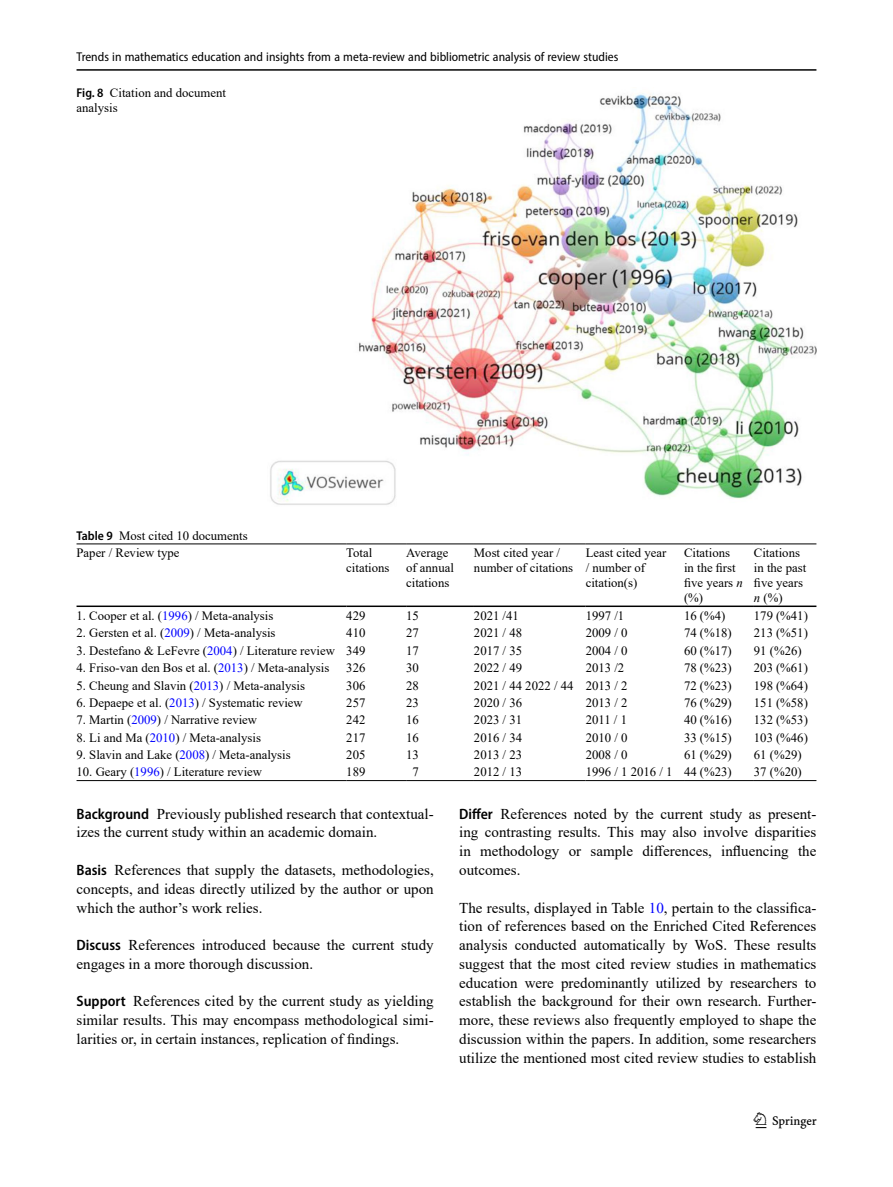
<style>
.page{position:relative;width:893px;height:1187px;background:#fff}
.page>*{position:absolute;margin:0;border:0;box-sizing:border-box;transform-origin:0 0}
.t1{font:22.5px "Springnew";color:#000}
.Formalpara_RuninHead{font:15px/18.8px "Times New Roman";color:#000;text-align:justify}
.Body_Text{font:15px/18.8px "Times New Roman";color:#000;text-align:justify}
.Table_Body{font:12.75px "Times New Roman";color:#000}
.Table_Head{font:12.75px/15px "Times New Roman";color:#000}
.t2{font:semi-condensed 12.75px "Myriad Pro";color:#000}
.Figure_Caption_Side{font:12.75px/15px "Times New Roman";color:#000}
.Table_Caption{font:12.75px "Times New Roman";color:#000}
.s1{font-family:"Myriad Pro";font-weight:600;font-stretch:semi-condensed}
.s2{font-style:italic}
.s3{color:#00f}
</style>
<div class="page">
<hr style="left:77px;top:69px;width:739px;height:2px;background:#000">
<hr style="left:77px;top:605px;width:269px;height:2px;background:#000">
<hr style="left:346px;top:543px;width:60px;height:1px;background:#000">
<hr style="left:346px;top:605px;width:60px;height:2px;background:#000">
<hr style="left:406px;top:543px;width:68px;height:1px;background:#000">
<hr style="left:406px;top:605px;width:68px;height:2px;background:#000">
<hr style="left:474px;top:543px;width:112px;height:1px;background:#000">
<hr style="left:474px;top:605px;width:112px;height:2px;background:#000">
<hr style="left:586px;top:543px;width:98px;height:1px;background:#000">
<hr style="left:586px;top:605px;width:98px;height:2px;background:#000">
<hr style="left:684px;top:543px;width:70px;height:1px;background:#000">
<hr style="left:684px;top:605px;width:70px;height:2px;background:#000">
<hr style="left:754px;top:543px;width:62px;height:1px;background:#000">
<hr style="left:754px;top:605px;width:62px;height:2px;background:#000">
<hr style="left:77px;top:780px;width:269px;height:1px;background:#000">
<hr style="left:346px;top:780px;width:60px;height:1px;background:#000">
<hr style="left:406px;top:780px;width:68px;height:1px;background:#000">
<hr style="left:474px;top:780px;width:112px;height:1px;background:#000">
<hr style="left:586px;top:780px;width:98px;height:1px;background:#000">
<hr style="left:684px;top:780px;width:70px;height:1px;background:#000">
<hr style="left:754px;top:780px;width:62px;height:1px;background:#000">
<hr style="left:77px;top:543px;width:269px;height:1px;background:#000">
<img style="left:270px;top:94px;width:546px;height:411px">
<p class="t2" style="left:77px;top:49px;width:543px">Trends in mathematics education and insights from a meta-review and bibliometric analysis of review studies</p>
<p class="Figure_Caption_Side" style="left:77px;top:84px;width:151px"><span class="s1">Fig. 8</span> Citation and document analysis</p>
<p class="Table_Caption" style="left:77px;top:526px;width:173px"><span class="s1">Table 9</span> Most cited 10 documents</p>
<p class="Table_Head" style="left:77px;top:545px;width:105px">Paper / Review type</p>
<p class="Table_Head" style="left:346px;top:545px;width:45px">Total citations</p>
<p class="Table_Head" style="left:406px;top:545px;width:49px">Average of annual citations</p>
<p class="Table_Head" style="left:474px;top:545px;width:101px">Most cited year / number of citations</p>
<p class="Table_Head" style="left:586px;top:545px;width:82px">Least cited year / number of citation(s)</p>
<p class="Table_Head" style="left:684px;top:545px;width:60px">Citations in the first five years <span class="s2">n </span>(%)</p>
<p class="Table_Head" style="left:754px;top:545px;width:54px">Citations in the past five years <span class="s2">n</span> (%)</p>
<p class="Table_Body" style="left:77px;top:607px;width:198px">1. Cooper et al. (<span class="s3">1996</span>) / Meta-analysis</p>
<p class="Table_Body" style="left:346px;top:607px;width:21px">429</p>
<p class="Table_Body" style="left:406px;top:607px;width:14px">15</p>
<p class="Table_Body" style="left:474px;top:607px;width:46px">2021 /41</p>
<p class="Table_Body" style="left:586px;top:607px;width:40px">1997 /1</p>
<p class="Table_Body" style="left:684px;top:607px;width:43px">16 (%4)</p>
<p class="Table_Body" style="left:754px;top:607px;width:56px">179 (%41)</p>
<p class="Table_Body" style="left:77px;top:624px;width:200px">2. Gersten et al. (<span class="s3">2009</span>) / Meta-analysis</p>
<p class="Table_Body" style="left:346px;top:624px;width:21px">410</p>
<p class="Table_Body" style="left:406px;top:624px;width:14px">27</p>
<p class="Table_Body" style="left:474px;top:624px;width:50px">2021 / 48</p>
<p class="Table_Body" style="left:586px;top:624px;width:43px">2009 / 0</p>
<p class="Table_Body" style="left:684px;top:624px;width:49px">74 (%18)</p>
<p class="Table_Body" style="left:754px;top:624px;width:55px">213 (%51)</p>
<p class="Table_Body" style="left:77px;top:641px;width:260px">3. Destefano &amp; LeFevre (<span class="s3">2004</span>) / Literature review</p>
<p class="Table_Body" style="left:346px;top:641px;width:21px">349</p>
<p class="Table_Body" style="left:406px;top:641px;width:14px">17</p>
<p class="Table_Body" style="left:474px;top:641px;width:50px">2017 / 35</p>
<p class="Table_Body" style="left:586px;top:641px;width:43px">2004 / 0</p>
<p class="Table_Body" style="left:684px;top:641px;width:49px">60 (%17)</p>
<p class="Table_Body" style="left:754px;top:641px;width:49px">91 (%26)</p>
<p class="Table_Body" style="left:77px;top:659px;width:254px">4. Friso-van den Bos et al. (<span class="s3">2013</span>) / Meta-analysis</p>
<p class="Table_Body" style="left:346px;top:659px;width:21px">326</p>
<p class="Table_Body" style="left:406px;top:659px;width:14px">30</p>
<p class="Table_Body" style="left:474px;top:659px;width:50px">2022 / 49</p>
<p class="Table_Body" style="left:586px;top:659px;width:40px">2013 /2</p>
<p class="Table_Body" style="left:684px;top:659px;width:49px">78 (%23)</p>
<p class="Table_Body" style="left:754px;top:659px;width:56px">203 (%61)</p>
<p class="Table_Body" style="left:77px;top:676px;width:230px">5. Cheung and Slavin (<span class="s3">2013</span>) / Meta-analysis</p>
<p class="Table_Body" style="left:346px;top:676px;width:21px">306</p>
<p class="Table_Body" style="left:406px;top:676px;width:14px">28</p>
<p class="Table_Body" style="left:474px;top:676px;width:101px">2021 / 44 2022 / 44</p>
<p class="Table_Body" style="left:586px;top:676px;width:43px">2013 / 2</p>
<p class="Table_Body" style="left:684px;top:676px;width:49px">72 (%23)</p>
<p class="Table_Body" style="left:754px;top:676px;width:56px">198 (%64)</p>
<p class="Table_Body" style="left:77px;top:693px;width:228px">6. Depaepe et al. (<span class="s3">2013</span>) / Systematic review</p>
<p class="Table_Body" style="left:346px;top:693px;width:21px">257</p>
<p class="Table_Body" style="left:406px;top:693px;width:14px">23</p>
<p class="Table_Body" style="left:474px;top:693px;width:50px">2020 / 36</p>
<p class="Table_Body" style="left:586px;top:693px;width:43px">2013 / 2</p>
<p class="Table_Body" style="left:684px;top:693px;width:49px">76 (%29)</p>
<p class="Table_Body" style="left:754px;top:693px;width:55px">151 (%58)</p>
<p class="Table_Body" style="left:77px;top:711px;width:182px">7. Martin (<span class="s3">2009</span>) / Narrative review</p>
<p class="Table_Body" style="left:346px;top:711px;width:21px">242</p>
<p class="Table_Body" style="left:406px;top:711px;width:14px">16</p>
<p class="Table_Body" style="left:474px;top:711px;width:50px">2023 / 31</p>
<p class="Table_Body" style="left:586px;top:711px;width:43px">2011 / 1</p>
<p class="Table_Body" style="left:684px;top:711px;width:49px">40 (%16)</p>
<p class="Table_Body" style="left:754px;top:711px;width:55px">132 (%53)</p>
<p class="Table_Body" style="left:77px;top:728px;width:186px">8. Li and Ma (<span class="s3">2010</span>) / Meta-analysis</p>
<p class="Table_Body" style="left:346px;top:728px;width:21px">217</p>
<p class="Table_Body" style="left:406px;top:728px;width:14px">16</p>
<p class="Table_Body" style="left:474px;top:728px;width:50px">2016 / 34</p>
<p class="Table_Body" style="left:586px;top:728px;width:43px">2010 / 0</p>
<p class="Table_Body" style="left:684px;top:728px;width:49px">33 (%15)</p>
<p class="Table_Body" style="left:754px;top:728px;width:56px">103 (%46)</p>
<p class="Table_Body" style="left:77px;top:745px;width:216px">9. Slavin and Lake (<span class="s3">2008</span>) / Meta-analysis</p>
<p class="Table_Body" style="left:346px;top:745px;width:21px">205</p>
<p class="Table_Body" style="left:406px;top:745px;width:14px">13</p>
<p class="Table_Body" style="left:474px;top:745px;width:50px">2013 / 23</p>
<p class="Table_Body" style="left:586px;top:745px;width:43px">2008 / 0</p>
<p class="Table_Body" style="left:684px;top:745px;width:49px">61 (%29)</p>
<p class="Table_Body" style="left:754px;top:745px;width:49px">61 (%29)</p>
<p class="Table_Body" style="left:77px;top:763px;width:187px">10. Geary (<span class="s3">1996</span>) / Literature review</p>
<p class="Table_Body" style="left:346px;top:763px;width:21px">189</p>
<p class="Table_Body" style="left:412px;top:763px;width:8px">7</p>
<p class="Table_Body" style="left:474px;top:763px;width:50px">2012 / 13</p>
<p class="Table_Body" style="left:586px;top:763px;width:88px">1996 / 1 2016 / 1</p>
<p class="Table_Body" style="left:684px;top:763px;width:49px">44 (%23)</p>
<p class="Table_Body" style="left:754px;top:763px;width:49px">37 (%20)</p>
<p class="Formalpara_RuninHead" style="left:77px;top:803px;width:359px"><span class="s1">Background</span> Previously published research that contextual&shy;izes the current study within an academic domain.</p>
<p class="Formalpara_RuninHead" style="left:77px;top:860px;width:359px"><span class="s1">Basis</span> References that supply the datasets, methodologies, concepts, and ideas directly utilized by the author or upon which the author’s work relies.</p>
<p class="Formalpara_RuninHead" style="left:77px;top:935px;width:359px"><span class="s1">Discuss</span> References introduced because the current study engages in a more thorough discussion.</p>
<p class="Formalpara_RuninHead" style="left:77px;top:991px;width:359px"><span class="s1">Support</span> References cited by the current study as yielding similar results. This may encompass methodological simi&shy;larities or, in certain instances, replication of findings.</p>
<p class="Formalpara_RuninHead" style="left:459px;top:803px;width:359px"><span class="s1">Differ</span> References noted by the current study as present&shy;ing contrasting results. This may also involve disparities in methodology or sample differences, influencing the outcomes.</p>
<p class="Body_Text" style="left:459px;top:897px;width:359px">The results, displayed in Table <span class="s3">10</span>, pertain to the classifica&shy;tion of references based on the Enriched Cited References analysis conducted automatically by WoS. These results suggest that the most cited review studies in mathematics education were predominantly utilized by researchers to establish the background for their own research. Further&shy;more, these reviews also frequently employed to shape the discussion within the papers. In addition, some researchers utilize the mentioned most cited review studies to establish</p>
<h1 class="t1" style="left:756px;top:1107px;width:63px">1 3</h1>
</div>
